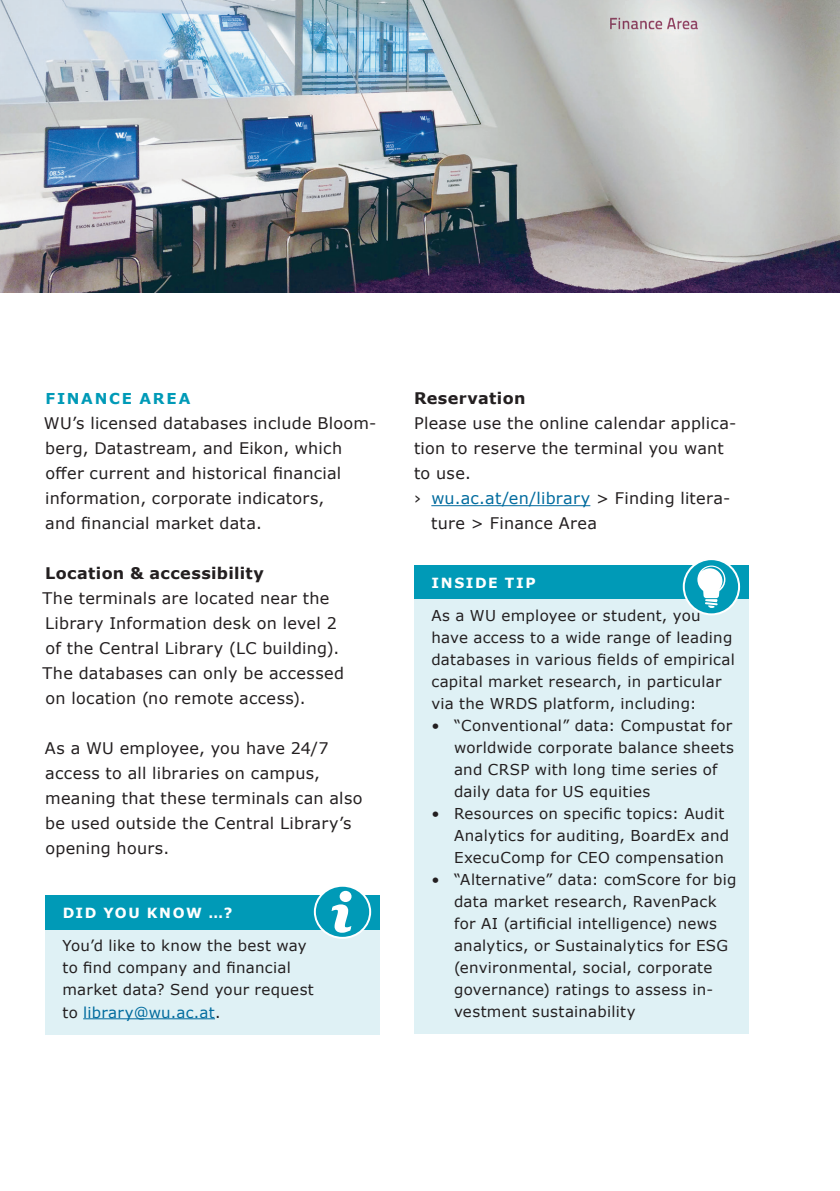
<style>
.page{position:relative;width:840px;height:1191px;background:#fff}
.page>*{position:absolute;margin:0;border:0;box-sizing:border-box;transform-origin:0 0}
.t1{font:16px/25px "Verdana";letter-spacing:.015em;color:#231f20}
.t2{font:16px "Verdana";letter-spacing:.015em;color:#006b9e}
.t3{font:700 16px "Verdana";letter-spacing:.02em;color:#231f20}
.t4{font:15px/22px "Verdana";letter-spacing:.02em;color:#231f20}
.t5{font:700 15px "Verdana";letter-spacing:.115em;color:#009ab7}
.t6{font:700 14px "Verdana";letter-spacing:.11em;color:#fff}
.s1{color:#006b9e}
.s2{color:#231f20}
</style>
<div class="page">
<hr style="left:431px;top:505px;width:159px;height:1px;background:#006b9e">
<div style="left:414px;top:565px;width:334px;height:34px;background:#009ab7"></div>
<div style="left:414px;top:599px;width:334px;height:435px;background:#dff1f5"></div>
<div style="left:683px;top:559px;width:55px;height:55px;background:#009ab7;border-radius:50%"></div>
<div style="left:682px;top:558px;width:57px;height:57px;border:2px solid #fff;border-radius:50%"></div>
<svg style="left:697px;top:565px;width:28px;height:43px"></svg>
<img style="left:0;top:0;width:839px;height:292px">
<div style="left:45px;top:895px;width:335px;height:34px;background:#009ab7"></div>
<div style="left:45px;top:929px;width:335px;height:105px;background:#dff1f5"></div>
<hr style="left:83px;top:1018px;width:132px;height:1px;background:#006b9e">
<div style="left:315px;top:885px;width:55px;height:53px;background:#009ab7;border-radius:50%"></div>
<div style="left:314px;top:884px;width:57px;height:55px;border:2px solid #fff;border-radius:50%"></div>
<svg style="left:330px;top:890px;width:22px;height:44px"></svg>
<p class="t5" style="left:45px;top:388px;width:146px">FINANCE AREA</p>
<p class="t1" style="left:44px;top:411px;width:334px">WU’s licensed databases include Bloom&shy;berg, Datastream, and Eikon, which offer current and historical financial information, corporate indicators,<br>and financial market data.</p>
<p class="t3" style="left:45px;top:562px;width:220px">Location &amp; accessibility</p>
<p class="t1" style="left:43px;top:586px;width:303px">The terminals are located near the Library Information desk on level 2 of the Central Library (LC building).<br>The databases can only be accessed on location (no remote access).</p>
<p class="t1" style="left:45px;top:736px;width:319px">As a WU employee, you have 24/7 access to all libraries on campus, meaning that these terminals can also be used outside the Central Library’s opening hours.</p>
<p class="t6" style="left:63px;top:903px;width:171px">DID YOU KNOW …?</p>
<p class="t4" style="left:62px;top:935px;width:253px">You’d like to know the best way to find company and financial market data? Send your request to <span class="s1">library@wu.ac.at</span>.</p>
<p class="t3" style="left:414px;top:387px;width:113px">Reservation</p>
<p class="t1" style="left:414px;top:411px;width:323px">Please use the online calendar applica-</p>
<p class="t1" style="left:414px;top:436px;width:311px">tion to reserve the terminal you want</p>
<p class="t1" style="left:414px;top:461px;width:58px">to use.</p>
<p class="t2" style="left:414px;top:487px;width:317px"><span class="s2">›</span> wu.ac.at/en/library <span class="s2">&gt; Finding litera-</span></p>
<p class="t1" style="left:431px;top:511px;width:167px">ture &gt; Finance Area</p>
<p class="t6" style="left:431px;top:572px;width:105px">INSIDE TIP</p>
<p class="t4" style="left:431px;top:604px;width:305px">As a WU employee or student, you have access to a wide range of leading databases in various fields of empirical capital market research, in particular via the WRDS platform, including:</p>
<p class="t4" style="left:454px;top:714px;width:281px;text-indent:-23px">• “Conventional” data: Compustat for worldwide corporate balance sheets and CRSP with long time series of daily data for US equities</p>
<p class="t4" style="left:454px;top:802px;width:276px;text-indent:-23px">• Resources on specific topics: Audit<br>Analytics for auditing, BoardEx and<br>ExecuComp for CEO compensation</p>
<p class="t4" style="left:454px;top:868px;width:284px;text-indent:-23px">• “Alternative” data: comScore for big data market research, RavenPack for AI (artificial intelligence) news analytics, or Sustainalytics for ESG (environmental, social, corporate governance) ratings to assess in&shy;vestment sustainability</p>
</div>
